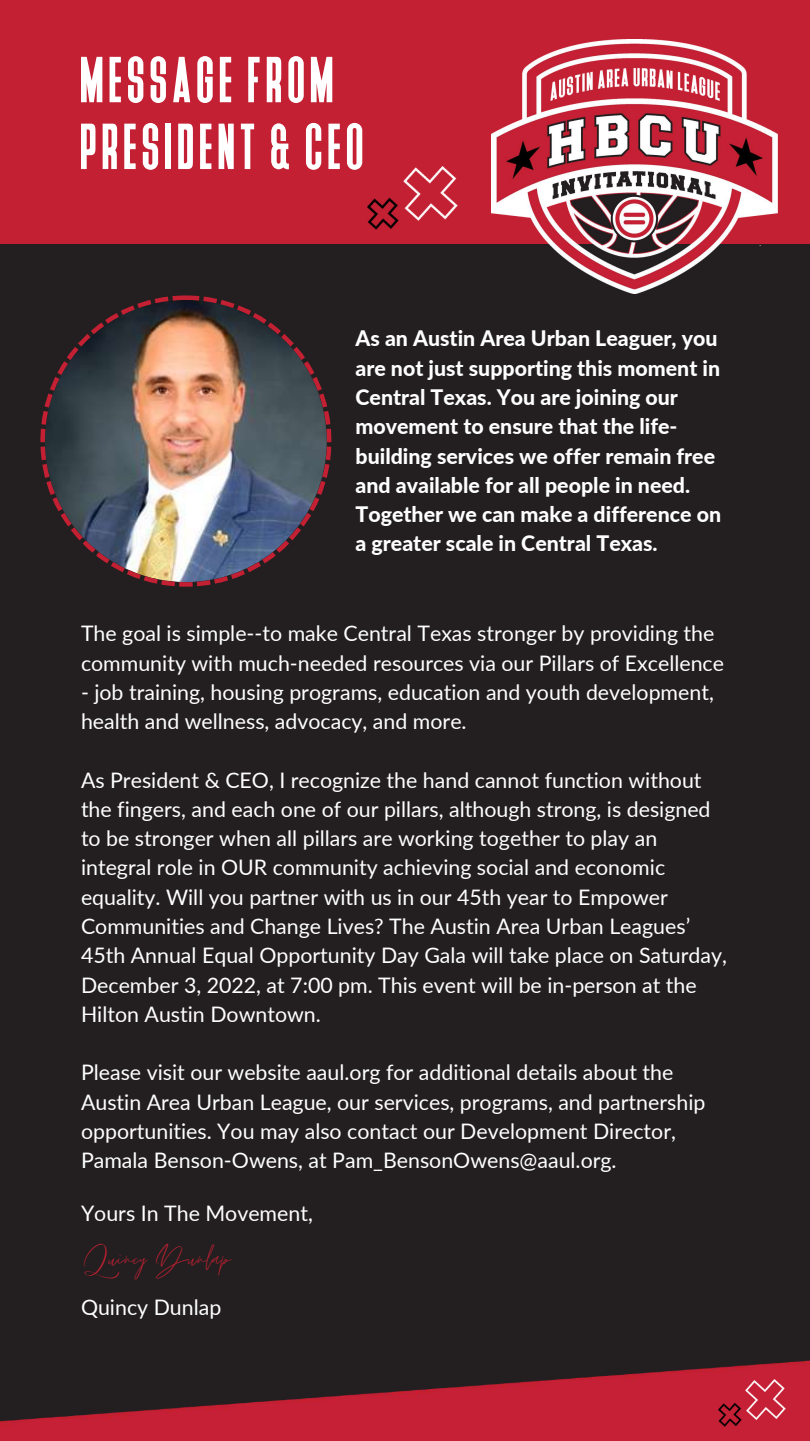
<style>
.page{position:relative;width:810px;height:1441px;background:#fff}
.page>*{position:absolute;margin:0;border:0;box-sizing:border-box;transform-origin:0 0}
.t1{font:69.3px/66.8px "Deutschlander";letter-spacing:.08em;color:#fff}
.t2{font:43.1px "Emitha Script";letter-spacing:.01em;color:#c42033}
.t3{font:21.4px/29.2px "Lato";color:#fff}
.t4{font:800 21.4px/29.2px "Lato";color:#fff}
</style>
<div class="page">
<div style="left:0;top:0;width:810px;height:1440px;background:#231f20"></div>
<div style="left:0;top:0;width:810px;height:243px;background:#c42033"></div>
<img style="left:491px;top:39px;width:287px;height:254px">
<img style="left:367px;top:166px;width:91px;height:63px">
<img style="left:0;top:1360px;width:810px;height:80px">
<img style="left:718px;top:1378px;width:68px;height:47px">
<img style="left:40px;top:295px;width:291px;height:291px">
<h1 class="t1" style="left:81px;top:47px;width:284px">MESSAGE FROM<br>PRESIDENT &amp; CEO</h1>
<p class="t4" style="left:356px;top:323px;width:367px">As an Austin Area Urban Leaguer, you are not just supporting this moment in Central Texas. You are joining our movement to ensure that the life&shy;building services we offer remain free and available for all people in need.<br>Together we can make a difference on a greater scale in Central Texas.</p>
<p class="t3" style="left:81px;top:618px;width:645px">The goal is simple--to make Central Texas stronger by providing the community with much-needed resources via our Pillars of Excellence</p>
<p class="t3" style="left:81px;top:676px;width:634px">- job training, housing programs, education and youth development, health and wellness, advocacy, and more.</p>
<p class="t3" style="left:81px;top:764px;width:647px">As President &amp; CEO, I recognize the hand cannot function without the fingers, and each one of our pillars, although strong, is designed to be stronger when all pillars are working together to play an integral role in OUR community achieving social and economic equality. Will you partner with us in our 45th year to Empower Communities and Change Lives? The Austin Area Urban Leagues’ 45th Annual Equal Opportunity Day Gala will take place on Saturday, December 3, 2022, at 7:00 pm. This event will be in-person at the Hilton Austin Downtown.</p>
<p class="t3" style="left:81px;top:1057px;width:626px">Please visit our website aaul.org for additional details about the Austin Area Urban League, our services, programs, and partnership opportunities. You may also contact our Development Director, Pamala Benson-Owens, at Pam_BensonOwens@aaul.org.</p>
<p class="t3" style="left:81px;top:1198px;width:233px">Yours In The Movement,</p>
<h2 class="t2" style="left:84px;top:1234px;width:148px">Quincy Dunlap</h2>
<p class="t3" style="left:81px;top:1291px;width:142px">Quincy Dunlap</p>
</div>
